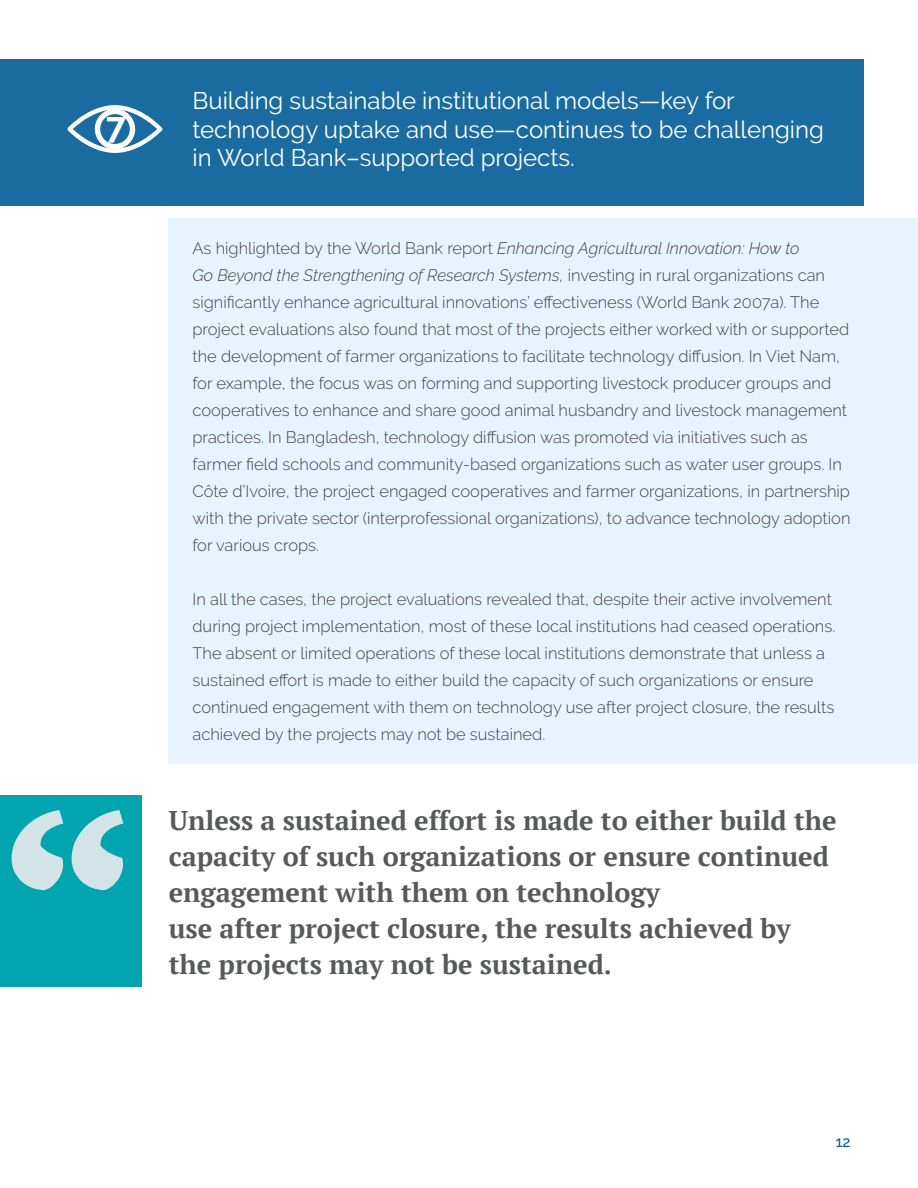
<style>
.page{position:relative;width:918px;height:1188px;background:#fff}
.page>*{position:absolute;margin:0;border:0;box-sizing:border-box;transform-origin:0 0}
.t1{font:700 36px "Raleway";color:#fff}
.t2{font:700 27px/36px "PT Serif";color:#58595b}
.t3{font:24px/28.8px "Raleway";color:#fff}
.t4{font:300 16.5px/27px "Raleway";color:#414042}
.t5{font:500 15px "Raleway";color:#005c96}
.s1{font-style:italic}
</style>
<div class="page">
<div style="left:0;top:59px;width:864px;height:147px;background:#1a6ca0"></div>
<div style="left:169px;top:218px;width:749px;height:357px;background:#e6f5fd"></div>
<div style="left:169px;top:569px;width:749px;height:195px;background:#e6f5fd"></div>
<div style="left:0;top:796px;width:142px;height:191px;background:#00a5af"></div>
<svg style="left:12px;top:810px;width:111px;height:80px"></svg>
<svg style="left:67px;top:105px;width:96px;height:48px"></svg>
<h1 class="t1" style="left:106px;top:104px;width:22px">7</h1>
<h3 class="t3" style="left:193px;top:86px;width:633px">Building sustainable institutional models—key for technology uptake and use—continues to be challenging in World Bank–supported projects.</h3>
<p class="t4" style="left:193px;top:235px;width:660px">As highlighted by the World Bank report <span class="s1">Enhancing Agricultural Innovation: How to<br>Go Beyond the Strengthening of Research Systems,</span> investing in rural organizations can significantly enhance agricultural innovations’ effectiveness (World Bank 2007a). The project evaluations also found that most of the projects either worked with or supported the development of farmer organizations to facilitate technology diffusion. In Viet Nam, for example, the focus was on forming and supporting livestock producer groups and cooperatives to enhance and share good animal husbandry and livestock management practices. In Bangladesh, technology diffusion was promoted via initiatives such as farmer field schools and community-based organizations such as water user groups. In Côte d’Ivoire, the project engaged cooperatives and farmer organizations, in partnership with the private sector (interprofessional organizations), to advance technology adoption for various crops.</p>
<p class="t4" style="left:193px;top:586px;width:644px">In all the cases, the project evaluations revealed that, despite their active involvement during project implementation, most of these local institutions had ceased operations.<br>The absent or limited operations of these local institutions demonstrate that unless a sustained effort is made to either build the capacity of such organizations or ensure continued engagement with them on technology use after project closure, the results achieved by the projects may not be sustained.</p>
<h2 class="t2" style="left:169px;top:802px;width:669px">Unless a sustained effort is made to either build the capacity of such organizations or ensure continued engagement with them on technology<br>use after project closure, the results achieved by the projects may not be sustained.</h2>
<p class="t5" style="left:836px;top:1133px;width:16px">12</p>
</div>
